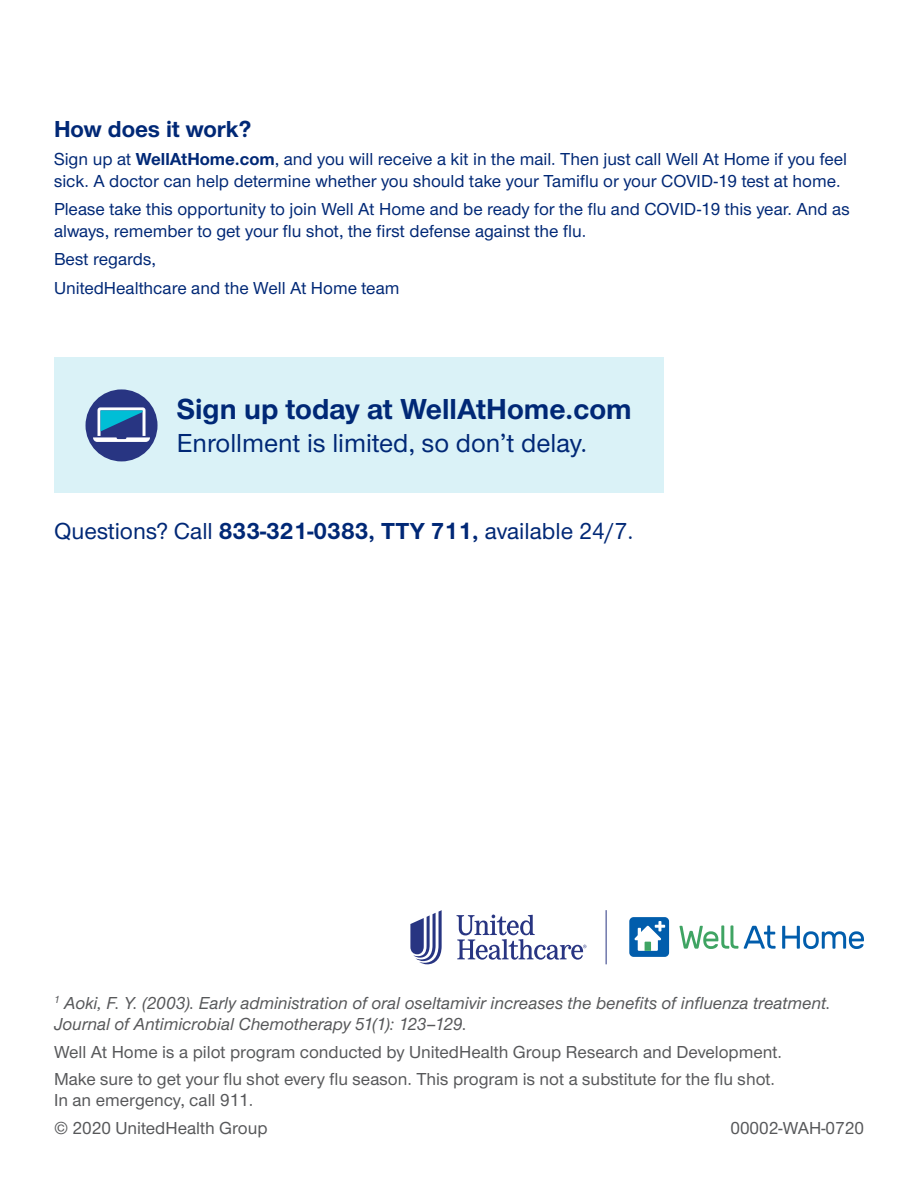
<style>
.page{position:relative;width:918px;height:1188px;background:#fff}
.page>*{position:absolute;margin:0;border:0;box-sizing:border-box;transform-origin:0 0}
.Header_1-Blue{font:700 30px "UHC Sans";color:#002876}
.Header_1-Blue-2{font:500 27px "UHC Sans";color:#002876}
.Header_1-Blue-3{font:500 24px "UHC Sans";color:#002876}
.Header_1-Blue-4{font:700 24px "UHC Sans";color:#002876}
.Header_1-Blue-5{font:500 18px/21.6px "UHC Sans";color:#002876}
.Body_Text{font:500 18px/21px "UHC Sans";color:#57585a}
.Body_Text-2{font:italic 500 18px/21px "UHC Sans";letter-spacing:-.005em;color:#57585a}
.s1{font-weight:700}
</style>
<div class="page">
<div style="left:54px;top:358px;width:609px;height:135px;background:#daf2f7"></div>
<div style="left:86px;top:389px;width:72px;height:72px;background:#283582;border-radius:50%"></div>
<svg style="left:93px;top:407px;width:57px;height:35px"></svg>
<svg style="left:410px;top:910px;width:32px;height:54px"></svg>
<svg style="left:457px;top:915px;width:129px;height:45px"></svg>
<hr style="left:606px;top:910px;width:1px;height:54px;background:#283582">
<div style="left:629px;top:917px;width:40px;height:40px;background:#015dac;border-radius:4px"></div>
<svg style="left:634px;top:921px;width:31px;height:30px"></svg>
<svg style="left:680px;top:925px;width:58px;height:24px"></svg>
<svg style="left:744px;top:925px;width:32px;height:24px"></svg>
<svg style="left:782px;top:926px;width:82px;height:23px"></svg>
<p class="Header_1-Blue-4" style="left:54px;top:113px;width:199px">How does it work?</p>
<p class="Header_1-Blue-5" style="left:54px;top:148px;width:795px">Sign up at <span class="s1">WellAtHome.com</span>, and you will receive a kit in the mail. Then just call Well At Home if you feel sick. A doctor can help determine whether you should take your Tamiflu or your COVID-19 test at home.</p>
<p class="Header_1-Blue-5" style="left:54px;top:198px;width:797px">Please take this opportunity to join Well At Home and be ready for the flu and COVID-19 this year. And as always, remember to get your flu shot, the first defense against the flu.</p>
<p class="Header_1-Blue-5" style="left:54px;top:248px;width:104px">Best regards,</p>
<p class="Header_1-Blue-5" style="left:54px;top:276px;width:347px">UnitedHealthcare and the Well At Home team</p>
<p class="Header_1-Blue" style="left:177px;top:389px;width:457px">Sign up today at WellAtHome.com</p>
<p class="Header_1-Blue-2" style="left:177px;top:425px;width:412px">Enrollment is limited, so don’t delay.</p>
<p class="Header_1-Blue-3" style="left:54px;top:515px;width:581px">Questions? Call <span class="s1">833-321-0383, TTY 711,</span> available 24/7.</p>
<p class="Body_Text-2" style="left:54px;top:991px;width:778px"><sup>1</sup> Aoki, F. Y. (2003). Early administration of oral oseltamivir increases the benefits of influenza treatment.<br>Journal of Antimicrobial Chemotherapy 51(1): 123–129.</p>
<p class="Body_Text" style="left:54px;top:1040px;width:730px">Well At Home is a pilot program conducted by UnitedHealth Group Research and Development.</p>
<p class="Body_Text" style="left:54px;top:1068px;width:722px">Make sure to get your flu shot every flu season. This program is not a substitute for the flu shot.<br>In an emergency, call 911.</p>
<p class="Body_Text" style="left:54px;top:1117px;width:215px">© 2020 UnitedHealth Group</p>
<p class="Body_Text" style="left:730px;top:1117px;width:135px">00002-WAH-0720</p>
</div>
